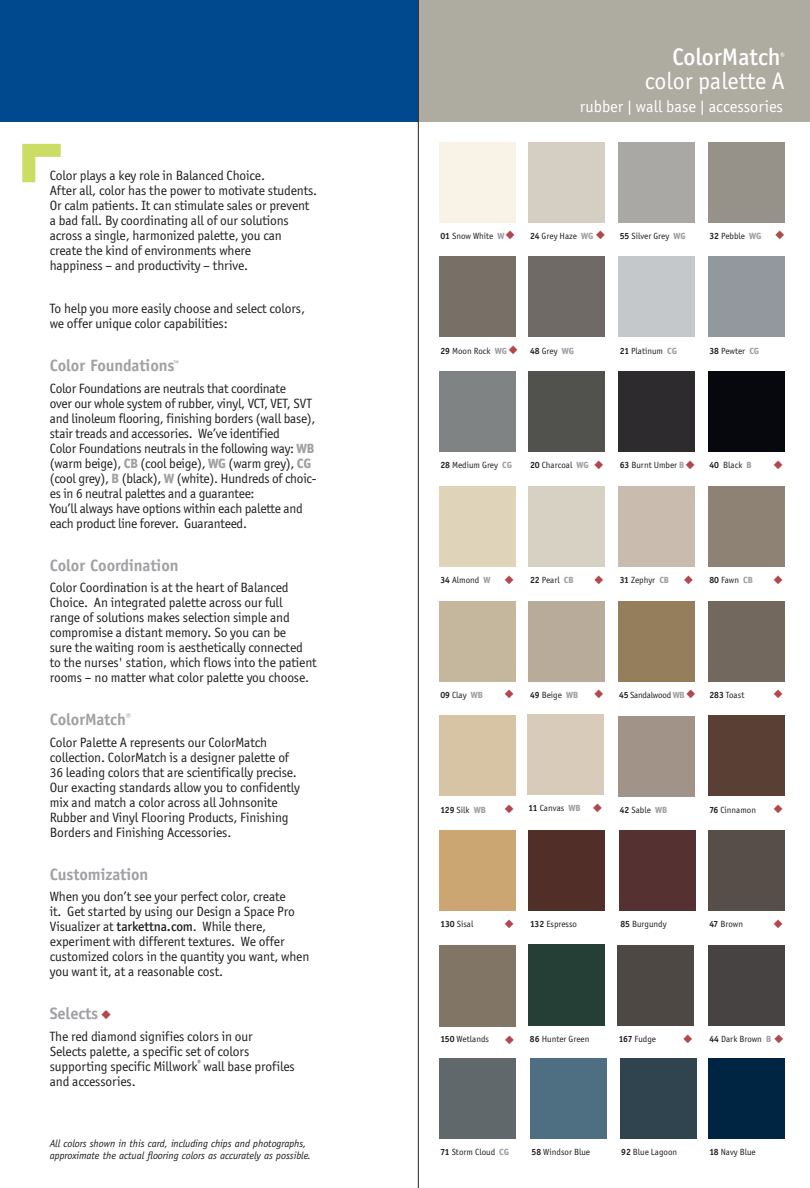
<style>
.page{position:relative;width:810px;height:1188px;background:#fff}
.page>*{position:absolute;margin:0;border:0;box-sizing:border-box;transform-origin:0 0}
.t1{font:24px "Officina San ITC";color:#fff}
.t2{font:500 24px "Officina Sans ITC Std";color:#fff}
.t3{font:700 16.5px "Officina Sans Std";letter-spacing:-.01em;color:#a1a1a5}
.t4{font:16.5px "Officina San ITC";color:#fff}
.t5{font:13.5px/15px "Officina San ITC";letter-spacing:-.01em;color:#231f20}
.t6{font:italic 10.5px/12px "Officina Sans Std";letter-spacing:-.01em;color:#231f20}
.t7{font:500 9.6px "Officina Sans ITC Std";color:#fff}
.t8{font:9px "Officina San ITC";color:#231f20}
.t9{font:9px "Officina San ITC";letter-spacing:-.025em;color:#231f20}
.s1{font-weight:800;color:#a1a1a5}
.s2{font-family:"Officina Sans ITC Std";font-weight:500}
.s3{color:#b2484d}
.s4{font-weight:700}
</style>
<div class="page">
<div style="left:439px;top:945px;width:77px;height:81px;background:#817565"></div>
<div style="left:439px;top:256px;width:77px;height:82px;background:#787066"></div>
<div style="left:439px;top:371px;width:77px;height:81px;background:#808384"></div>
<div style="left:529px;top:142px;width:76px;height:81px;background:#d5cfc3"></div>
<div style="left:529px;top:256px;width:76px;height:82px;background:#6f6a65"></div>
<div style="left:529px;top:371px;width:76px;height:81px;background:#51524e"></div>
<div style="left:618px;top:142px;width:77px;height:81px;background:#aaa8a4"></div>
<div style="left:618px;top:256px;width:77px;height:82px;background:#c5c8ca"></div>
<div style="left:618px;top:371px;width:77px;height:81px;background:#2e2b2e"></div>
<div style="left:708px;top:142px;width:77px;height:81px;background:#969189"></div>
<div style="left:708px;top:256px;width:77px;height:82px;background:#93989e"></div>
<div style="left:708px;top:371px;width:77px;height:81px;background:#07080d"></div>
<div style="left:439px;top:142px;width:77px;height:81px;background:#f9f2e6"></div>
<div style="left:439px;top:486px;width:77px;height:81px;background:#dfd3ba"></div>
<div style="left:439px;top:601px;width:77px;height:81px;background:#c5b69e"></div>
<div style="left:529px;top:486px;width:76px;height:81px;background:#d7d1c4"></div>
<div style="left:529px;top:601px;width:76px;height:81px;background:#b9ab99"></div>
<div style="left:618px;top:486px;width:77px;height:81px;background:#c9bcaf"></div>
<div style="left:708px;top:486px;width:77px;height:81px;background:#8d8273"></div>
<div style="left:618px;top:716px;width:77px;height:81px;background:#a29389"></div>
<div style="left:618px;top:601px;width:77px;height:81px;background:#957e5b"></div>
<div style="left:708px;top:716px;width:77px;height:80px;background:#5a3f35"></div>
<div style="left:439px;top:830px;width:77px;height:81px;background:#cba572"></div>
<div style="left:439px;top:716px;width:77px;height:80px;background:#d7c4a5"></div>
<div style="left:529px;top:830px;width:76px;height:81px;background:#512e28"></div>
<div style="left:619px;top:830px;width:77px;height:81px;background:#563132"></div>
<div style="left:708px;top:830px;width:77px;height:81px;background:#574e4a"></div>
<div style="left:528px;top:945px;width:77px;height:81px;background:#253f36"></div>
<div style="left:439px;top:1058px;width:77px;height:81px;background:#60686b"></div>
<div style="left:617px;top:945px;width:77px;height:81px;background:#4d4844"></div>
<div style="left:530px;top:1058px;width:77px;height:81px;background:#4e6e81"></div>
<div style="left:620px;top:1058px;width:76px;height:81px;background:#304450"></div>
<div style="left:708px;top:1058px;width:77px;height:81px;background:#002543"></div>
<div style="left:527px;top:714px;width:77px;height:81px;background:#d8cbba"></div>
<div style="left:708px;top:601px;width:77px;height:81px;background:#72685d"></div>
<div style="left:708px;top:945px;width:77px;height:81px;background:#464342"></div>
<div style="left:418px;top:0;width:392px;height:122px;background:#aeaba1"></div>
<div style="left:0;top:0;width:418px;height:122px;background:#01498e"></div>
<svg style="left:22px;top:143px;width:39px;height:40px"></svg>
<hr style="left:418px;top:0;width:1px;height:1188px;background:#231f20">
<p class="t5" style="left:50px;top:168px;width:269px">Color plays a key role in Balanced Choice.<br>After all, color has the power to motivate students.<br>Or calm patients. It can stimulate sales or prevent a bad fall. By coordinating all of our solutions across a single, harmonized palette, you can create the kind of environments where<br>happiness – and productivity – thrive.</p>
<p class="t5" style="left:50px;top:301px;width:257px">To help you more easily choose and select colors, we offer unique color capabilities:</p>
<p class="t3" style="left:50px;top:356px;width:131px">Color Foundations<sup>™</sup></p>
<p class="t5" style="left:50px;top:381px;width:268px">Color Foundations are neutrals that coordinate<br>over our whole system of rubber, vinyl, VCT, VET, SVT and linoleum flooring, finishing borders (wall base), stair treads and accessories. We’ve identified<br>Color Foundations neutrals in the following way: <span class="s1">WB </span>(warm beige), <span class="s1">CB</span> (cool beige), <span class="s1">WG</span> (warm grey), <span class="s1">CG </span>(cool grey), <span class="s1">B</span> (black), <span class="s1">W</span> (white). Hundreds of choic&shy;es in 6 neutral palettes and a guarantee:<br>You’ll always have options within each palette and each product line forever. Guaranteed.</p>
<p class="t3" style="left:50px;top:555px;width:130px">Color Coordination</p>
<p class="t5" style="left:50px;top:580px;width:268px">Color Coordination is at the heart of Balanced Choice. An integrated palette across our full<br>range of solutions makes selection simple and compromise a distant memory. So you can be<br>sure the waiting room is aesthetically connected to the nurses' station, which flows into the patient rooms – no matter what color palette you choose.</p>
<p class="t3" style="left:50px;top:709px;width:83px">ColorMatch<sup>®</sup></p>
<p class="t5" style="left:50px;top:735px;width:252px">Color Palette A represents our ColorMatch collection. ColorMatch is a designer palette of 36 leading colors that are scientifically precise.<br>Our exacting standards allow you to confidently mix and match a color across all Johnsonite Rubber and Vinyl Flooring Products, Finishing Borders and Finishing Accessories.</p>
<p class="t3" style="left:50px;top:864px;width:100px">Customization</p>
<p class="t5" style="left:50px;top:889px;width:261px">When you don’t see your perfect color, create<br>it. Get started by using our Design a Space Pro Visualizer at <span class="s2">tarkettna.com</span>. While there, experiment with different textures. We offer customized colors in the quantity you want, when you want it, at a reasonable cost.</p>
<p class="t3" style="left:50px;top:1003px;width:63px">Selects <span class="s3">◆</span></p>
<p class="t5" style="left:50px;top:1029px;width:246px">The red diamond signifies colors in our<br>Selects palette, a specific set of colors supporting specific Millwork<sup>®</sup> wall base profiles and accessories.</p>
<p class="t6" style="left:50px;top:1138px;width:263px">All colors shown in this card, including chips and photographs, approximate the actual flooring colors as accurately as possible.</p>
<h1 class="t2" style="left:672px;top:43px;width:109px">ColorMatch</h1>
<p class="t7" style="left:780px;top:51px;width:6px">®</p>
<h1 class="t1" style="left:645px;top:67px;width:141px">color palette A</h1>
<p class="t4" style="left:580px;top:97px;width:205px">rubber | wall base | accessories</p>
<p class="t8" style="left:440px;top:231px;width:66px"><span class="s4">01</span> Snow White <span class="s1">W</span></p>
<p class="t8" style="left:530px;top:231px;width:65px"><span class="s4">24</span> Grey Haze <span class="s1">WG</span></p>
<p class="t8" style="left:620px;top:231px;width:67px"><span class="s4">55</span> Silver Grey <span class="s1">WG</span></p>
<p class="t8" style="left:709px;top:231px;width:54px"><span class="s4">32</span> Pebble <span class="s1">WG</span></p>
<p class="t8" style="left:440px;top:345px;width:68px"><span class="s4">29</span> Moon Rock <span class="s1">WG</span></p>
<p class="t8" style="left:530px;top:345px;width:45px"><span class="s4">48</span> Grey <span class="s1">WG</span></p>
<p class="t8" style="left:620px;top:345px;width:59px"><span class="s4">21</span> Platinum <span class="s1">CG</span></p>
<p class="t8" style="left:709px;top:345px;width:51px"><span class="s4">38</span> Pewter <span class="s1">CG</span></p>
<p class="t8" style="left:440px;top:460px;width:73px"><span class="s4">28</span> Medium Grey <span class="s1">CG</span></p>
<p class="t8" style="left:530px;top:460px;width:60px"><span class="s4">20</span> Charcoal <span class="s1">WG</span></p>
<p class="t8" style="left:620px;top:460px;width:66px"><span class="s4">63</span> Burnt Umber <span class="s1">B</span></p>
<p class="t8" style="left:709px;top:460px;width:44px"><span class="s4">40</span> Black <span class="s1">B</span></p>
<p class="t8" style="left:440px;top:575px;width:52px"><span class="s4">34</span> Almond <span class="s1">W</span></p>
<p class="t8" style="left:530px;top:575px;width:45px"><span class="s4">22</span> Pearl <span class="s1">CB</span></p>
<p class="t8" style="left:620px;top:575px;width:51px"><span class="s4">31</span> Zephyr <span class="s1">CB</span></p>
<p class="t8" style="left:709px;top:575px;width:45px"><span class="s4">80</span> Fawn <span class="s1">CB</span></p>
<p class="t8" style="left:440px;top:690px;width:44px"><span class="s4">09</span> Clay <span class="s1">WB</span></p>
<p class="t8" style="left:440px;top:804px;width:47px"><span class="s4">129</span> Silk <span class="s1">WB</span></p>
<p class="t8" style="left:530px;top:690px;width:50px"><span class="s4">49</span> Beige <span class="s1">WB</span></p>
<p class="t9" style="left:619px;top:690px;width:67px"><span class="s4">45</span> Sandalwood <span class="s1">WB</span></p>
<p class="t8" style="left:709px;top:690px;width:37px"><span class="s4">283</span> Toast</p>
<p class="t8" style="left:529px;top:803px;width:75px"><span class="s4">11</span> Canvas <span class="s1">WB</span> <span class="s3">◆</span></p>
<p class="t8" style="left:620px;top:804px;width:49px"><span class="s4">42</span> Sable <span class="s1">WB</span></p>
<p class="t8" style="left:709px;top:804px;width:48px"><span class="s4">76</span> Cinnamon</p>
<p class="t8" style="left:440px;top:919px;width:34px"><span class="s4">130</span> Sisal</p>
<p class="t8" style="left:530px;top:919px;width:49px"><span class="s4">132</span> Espresso</p>
<p class="t8" style="left:620px;top:919px;width:48px"><span class="s4">85</span> Burgundy</p>
<p class="t8" style="left:709px;top:919px;width:35px"><span class="s4">47</span> Brown</p>
<p class="t8" style="left:440px;top:1034px;width:50px"><span class="s4">150</span> Wetlands</p>
<p class="t8" style="left:530px;top:1034px;width:61px"><span class="s4">86</span> Hunter Green</p>
<p class="t8" style="left:619px;top:1034px;width:39px"><span class="s4">167</span> Fudge</p>
<p class="t8" style="left:709px;top:1034px;width:76px"><span class="s4">44</span> Dark Brown <span class="s1">B</span> <span class="s3">◆</span></p>
<p class="t8" style="left:440px;top:1147px;width:70px"><span class="s4">71</span> Storm Cloud <span class="s1">CG</span></p>
<p class="t8" style="left:532px;top:1147px;width:60px"><span class="s4">58</span> Windsor Blue</p>
<p class="t8" style="left:621px;top:1147px;width:58px"><span class="s4">92</span> Blue Lagoon</p>
<p class="t8" style="left:709px;top:1147px;width:48px"><span class="s4">18</span> Navy Blue</p>
</div>
